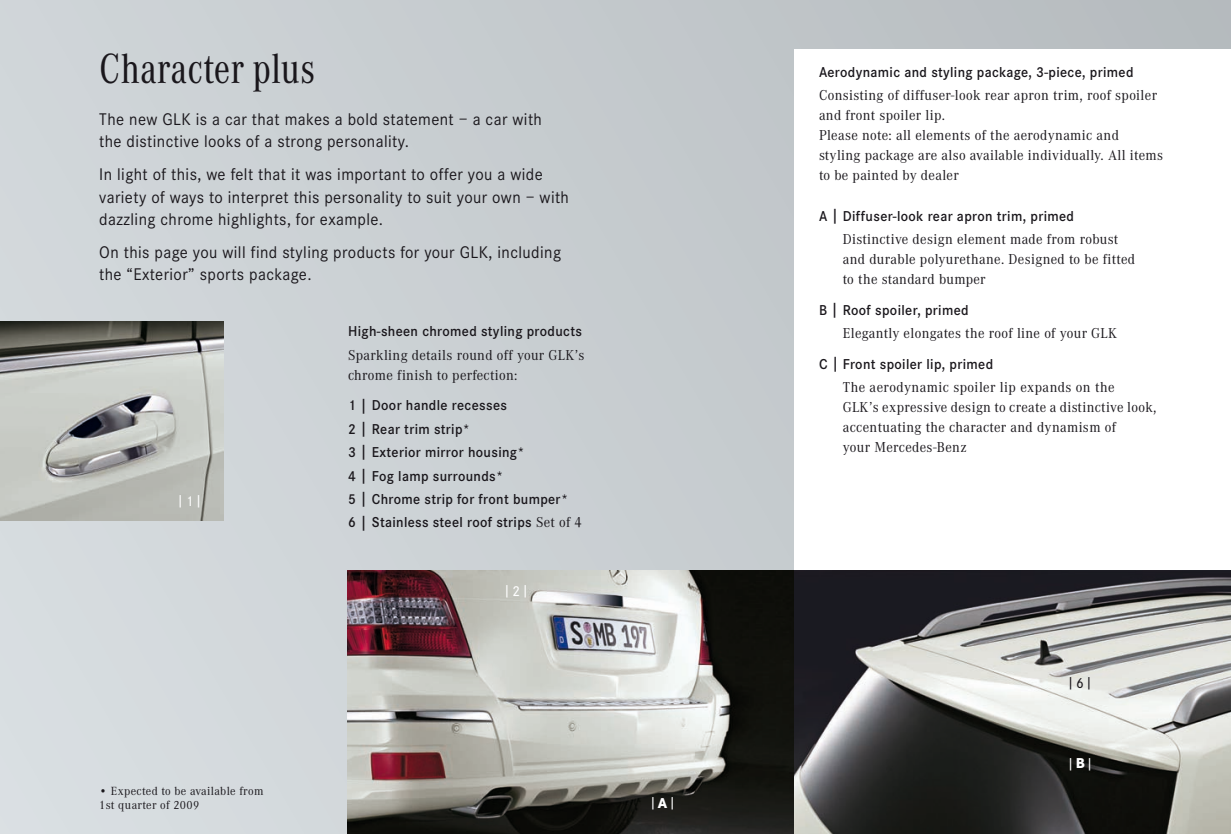
<style>
.page{position:relative;width:1231px;height:834px;background:#fff}
.page>*{position:absolute;margin:0;border:0;box-sizing:border-box;transform-origin:0 0}
.t1{font:43.75px "Corporate A Con";color:#1a171c}
.t2{font:17.5px/22.4px "Corporate S";letter-spacing:.025em;color:#1a171c;scale:.95 1}
.t3{font:14.88px/19.8px "Corporate A";letter-spacing:.025em;color:#1a171c;scale:.95 1}
.t4{font:600 14.88px/23.4px "Corporate S";letter-spacing:.025em;color:#1a171c;scale:.95 1}
.t5{font:500 14.88px "Corporate S";color:#fff;scale:.95 1}
.t6{font:500 14.88px "Corporate S";color:#1a171c;scale:.95 1}
.t7{font:12.25px/14px "Corporate A";letter-spacing:.03em;color:#1a171c}
.s1{font-family:"Corporate A";font-weight:400}
.s2{font-weight:800}
</style>
<div class="page">
<div style="left:0;top:0;width:1230px;height:833px;background:linear-gradient(to right,#d6dcdf,#b4babd)"></div>
<div style="left:794px;top:50px;width:436px;height:783px;background:#fff"></div>
<img style="left:0;top:321px;width:223px;height:199px">
<img style="left:347px;top:570px;width:883px;height:263px">
<h1 class="t1" style="left:99px;top:45px;width:218px">Character plus</h1>
<p class="t2" style="left:99px;top:108px;width:467px">The new GLK is a car that makes a bold statement – a car with the distinctive looks of a strong personality.</p>
<p class="t2" style="left:99px;top:163px;width:496px">In light of this, we felt that it was important to offer you a wide variety of ways to interpret this personality to suit your own – with dazzling chrome highlights, for example.</p>
<p class="t2" style="left:99px;top:241px;width:487px">On this page you will find styling products for your GLK, including the “Exterior” sports package.</p>
<p class="t5" style="left:177px;top:492px;width:28px">|1|</p>
<p class="t4" style="left:348px;top:320px;width:248px">High-sheen chromed styling products</p>
<p class="t3" style="left:348px;top:345px;width:250px">Sparkling details round off your GLK’s chrome finish to perfection:</p>
<p class="t4" style="left:348px;top:394px;width:248px">1 | Door handle recesses<br>2 | Rear trim strip*<br>3 | Exterior mirror housing*<br>4 | Fog lamp surrounds*<br>5 | Chrome strip for front bumper*<br>6 | Stainless steel roof strips <span class="s1">Set of 4</span></p>
<p class="t5" style="left:503px;top:581px;width:28px">|2|</p>
<p class="t7" style="left:99px;top:783px;width:166px">• Expected to be available from<br>1st quarter of 2009</p>
<p class="t5" style="left:649px;top:793px;width:29px">|<span class="s2">A</span>|</p>
<p class="t4" style="left:819px;top:61px;width:332px">Aerodynamic and styling package, 3-piece, primed</p>
<p class="t3" style="left:819px;top:86px;width:364px">Consisting of diffuser-look rear apron trim, roof spoiler and front spoiler lip.<br>Please note: all elements of the aerodynamic and styling package are also available individually. All items to be painted by dealer</p>
<p class="t4" style="left:819px;top:204px;width:270px">A | Diffuser-look rear apron trim, primed</p>
<p class="t3" style="left:842px;top:229px;width:309px">Distinctive design element made from robust and durable polyurethane. Designed to be fitted to the standard bumper</p>
<p class="t4" style="left:819px;top:298px;width:159px">B | Roof spoiler, primed</p>
<p class="t3" style="left:842px;top:323px;width:290px">Elegantly elongates the roof line of your GLK</p>
<p class="t4" style="left:819px;top:352px;width:185px">C | Front spoiler lip, primed</p>
<p class="t3" style="left:842px;top:377px;width:332px">The aerodynamic spoiler lip expands on the<br>GLK’s expressive design to create a distinctive look, accentuating the character and dynamism of<br>your Mercedes-Benz</p>
<p class="t6" style="left:1067px;top:674px;width:28px">|6|</p>
<p class="t5" style="left:1067px;top:754px;width:29px">|<span class="s2">B</span>|</p>
</div>
